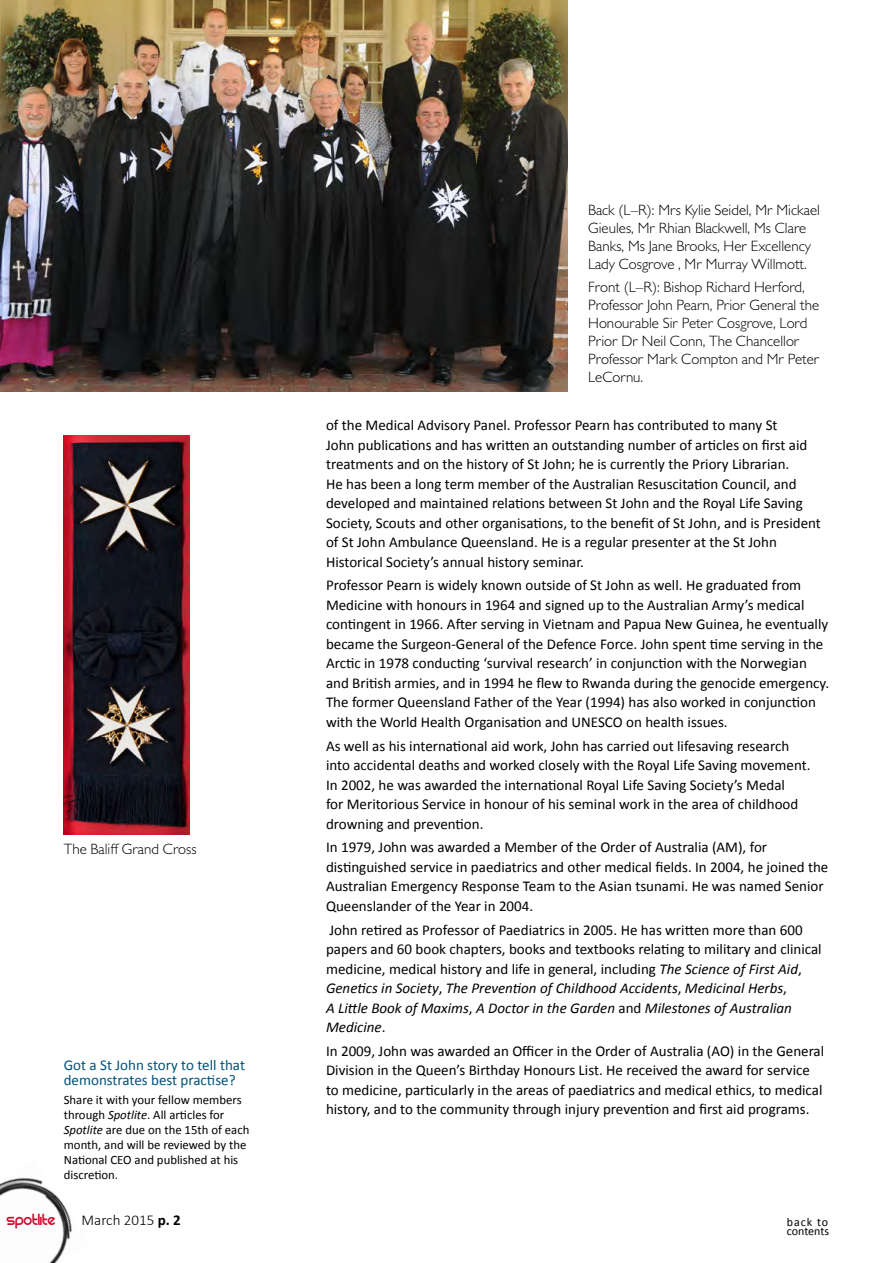
<style>
.page{position:relative;width:893px;height:1263px;background:#fff}
.page>*{position:absolute;margin:0;border:0;box-sizing:border-box;transform-origin:0 0}
.t1{font:18px "REZ";color:#d00a2c}
.t2{font:15px/19.5px "Calibri";color:#000}
.t3{font:300 15px/18px "Gill Sans MT Std";color:#000}
.t4{font:15px/15px "Calibri";color:#00537c}
.t5{font:300 15px "Calibri";color:#000}
.t6{font:12.75px/15px "Calibri";color:#000}
.t7{font:12px/8.7px "Calibri";color:#000}
.s1{font-style:italic}
.s2{font-weight:700}
</style>
<div class="page">
<img style="left:0;top:1177px;width:72px;height:86px">
<img style="left:64px;top:436px;width:126px;height:398px">
<img style="left:0;top:0;width:567px;height:391px">
<p class="t3" style="left:64px;top:839px;width:134px">The Baliff Grand Cross</p>
<p class="t4" style="left:64px;top:1058px;width:183px">Got a St John story to tell that demonstrates best practise?</p>
<p class="t6" style="left:64px;top:1093px;width:187px">Share it with your fellow members through <span class="s1">Spotlite</span>. All articles for<br><span class="s1">Spotlite</span> are due on the 15th of each month, and will be reviewed by the<br>National CEO and published at his discretion.</p>
<p class="t1" style="left:7px;top:1214px;width:50px">spotlite</p>
<p class="t5" style="left:82px;top:1211px;width:101px">March 2015 <span class="s2">p. 2</span></p>
<p class="t3" style="left:588px;top:201px;width:233px">Back (L–R): Mrs Kylie Seidel, Mr Mickael Gieules, Mr Rhian Blackwell, Ms Clare Banks, Ms Jane Brooks, Her Excellency Lady Cosgrove , Mr Murray Willmott.</p>
<p class="t3" style="left:588px;top:277px;width:233px">Front (L–R): Bishop Richard Herford,<br>Professor John Pearn, Prior General the<br>Honourable Sir Peter Cosgrove, Lord<br>Prior Dr Neil Conn, The Chancellor<br>Professor Mark Compton and Mr Peter<br>LeCornu.</p>
<p class="t2" style="left:326px;top:415px;width:496px">of the Medical Advisory Panel. Professor Pearn has contributed to many St<br>John publications and has written an outstanding number of articles on first aid treatments and on the history of St John; he is currently the Priory Librarian.<br>He has been a long term member of the Australian Resuscitation Council, and developed and maintained relations between St John and the Royal Life Saving Society, Scouts and other organisations, to the benefit of St John, and is President of St John Ambulance Queensland. He is a regular presenter at the St John Historical Society’s annual history seminar.</p>
<p class="t2" style="left:326px;top:576px;width:505px">Professor Pearn is widely known outside of St John as well. He graduated from Medicine with honours in 1964 and signed up to the Australian Army’s medical contingent in 1966. After serving in Vietnam and Papua New Guinea, he eventually became the Surgeon-General of the Defence Force. John spent time serving in the Arctic in 1978 conducting ‘survival research’ in conjunction with the Norwegian and British armies, and in 1994 he flew to Rwanda during the genocide emergency.<br>The former Queensland Father of the Year (1994) has also worked in conjunction with the World Health Organisation and UNESCO on health issues.</p>
<p class="t2" style="left:326px;top:736px;width:486px">As well as his international aid work, John has carried out lifesaving research into accidental deaths and worked closely with the Royal Life Saving movement.<br>In 2002, he was awarded the international Royal Life Saving Society’s Medal<br>for Meritorious Service in honour of his seminal work in the area of childhood drowning and prevention.</p>
<p class="t2" style="left:326px;top:838px;width:504px">In 1979, John was awarded a Member of the Order of Australia (AM), for distinguished service in paediatrics and other medical fields. In 2004, he joined the Australian Emergency Response Team to the Asian tsunami. He was named Senior Queenslander of the Year in 2004.</p>
<p class="t2" style="left:326px;top:920px;width:497px">John retired as Professor of Paediatrics in 2005. He has written more than 600 papers and 60 book chapters, books and textbooks relating to military and clinical medicine, medical history and life in general, including <span class="s1">The Science of First Aid</span>, <span class="s1">Genetics in Society</span>, <span class="s1">The Prevention of Childhood Accidents</span>, <span class="s1">Medicinal Herbs</span>,<br><span class="s1">A Little Book of Maxims</span>, <span class="s1">A Doctor in the Garden</span> and <span class="s1">Milestones of Australian Medicine</span>.</p>
<p class="t2" style="left:326px;top:1041px;width:500px">In 2009, John was awarded an Officer in the Order of Australia (AO) in the General Division in the Queen’s Birthday Honours List. He received the award for service to medicine, particularly in the areas of paediatrics and medical ethics, to medical history, and to the community through injury prevention and first aid programs.</p>
<p class="t7" style="left:787px;top:1218px;width:44px">back to contents</p>
</div>
